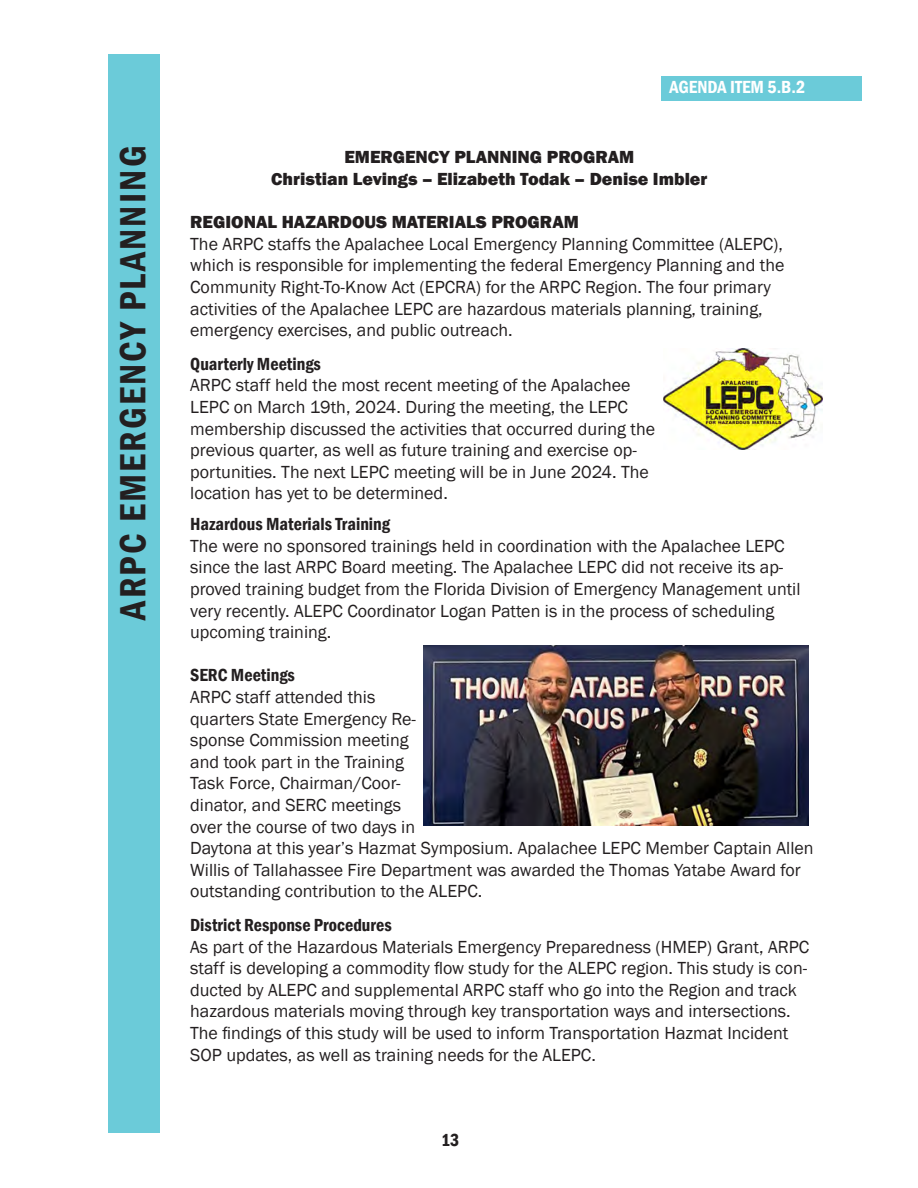
<style>
.page{position:relative;width:918px;height:1188px;background:#fff}
.page>*{position:absolute;margin:0;border:0;box-sizing:border-box;transform-origin:0 0}
.t1{font:600 condensed 37.5px "Franklin Gothic";letter-spacing:.06em;color:#231f20}
.t2{font:18px/21.6px "Franklin Gothic";color:#231f20}
.t3{font:800 18px "Franklin Gothic";color:#231f20}
.t4{font:600 condensed 18px "Franklin Gothic";color:#231f20}
.t5{font:600 condensed 18px "Franklin Gothic";color:#fff}
</style>
<div class="page">
<div style="left:662px;top:76px;width:200px;height:25px;background:#6bcbd9"></div>
<img style="left:663px;top:348px;width:160px;height:102px">
<div style="left:108px;top:54px;width:51px;height:1078px;background:#6bcbd9"></div>
<img style="left:423px;top:646px;width:386px;height:179px">
<p class="t1" style="left:108px;top:620px;width:476px;rotate:-90deg">ARPC EMERGENCY PLANNING</p>
<p class="t5" style="left:669px;top:75px;width:137px">AGENDA ITEM 5.B.2</p>
<p class="t3" style="left:344px;top:146px;width:291px">EMERGENCY PLANNING PROGRAM</p>
<p class="t3" style="left:271px;top:167px;width:438px">Christian Levings – Elizabeth Todak – Denise Imbler</p>
<p class="t3" style="left:190px;top:211px;width:390px">REGIONAL HAZARDOUS MATERIALS PROGRAM</p>
<p class="t2" style="left:190px;top:233px;width:596px">The ARPC staffs the Apalachee Local Emergency Planning Committee (ALEPC), which is responsible for implementing the federal Emergency Planning and the Community Right-To-Know Act (EPCRA) for the ARPC Region. The four primary activities of the Apalachee LEPC are hazardous materials planning, training, emergency exercises, and public outreach.</p>
<p class="t4" style="left:190px;top:352px;width:132px">Quarterly Meetings</p>
<p class="t2" style="left:190px;top:375px;width:466px">ARPC staff held the most recent meeting of the Apalachee LEPC on March 19th, 2024. During the meeting, the LEPC membership discussed the activities that occurred during the previous quarter, as well as future training and exercise op&shy;portunities. The next LEPC meeting will be in June 2024. The location has yet to be determined.</p>
<p class="t4" style="left:190px;top:512px;width:201px">Hazardous Materials Training</p>
<p class="t2" style="left:190px;top:535px;width:612px">The were no sponsored trainings held in coordination with the Apalachee LEPC since the last ARPC Board meeting. The Apalachee LEPC did not receive its ap&shy;proved training budget from the Florida Division of Emergency Management until very recently. ALEPC Coordinator Logan Patten is in the process of scheduling upcoming training.</p>
<p class="t4" style="left:190px;top:663px;width:106px">SERC Meetings</p>
<p class="t2" style="left:190px;top:686px;width:625px">ARPC staff attended this<br>quarters State Emergency Re-<br>sponse Commission meeting<br>and took part in the Training<br>Task Force, Chairman/Coor-<br>dinator, and SERC meetings<br>over the course of two days in<br>Daytona at this year’s Hazmat Symposium. Apalachee LEPC Member Captain Allen Willis of Tallahassee Fire Department was awarded the Thomas Yatabe Award for outstanding contribution to the ALEPC.</p>
<p class="t4" style="left:190px;top:913px;width:203px">District Response Procedures</p>
<p class="t2" style="left:190px;top:936px;width:621px">As part of the Hazardous Materials Emergency Preparedness (HMEP) Grant, ARPC staff is developing a commodity flow study for the ALEPC region. This study is con&shy;ducted by ALEPC and supplemental ARPC staff who go into the Region and track hazardous materials moving through key transportation ways and intersections.<br>The findings of this study will be used to inform Transportation Hazmat Incident SOP updates, as well as training needs for the ALEPC.</p>
<p class="t4" style="left:441px;top:1128px;width:20px">13</p>
</div>
